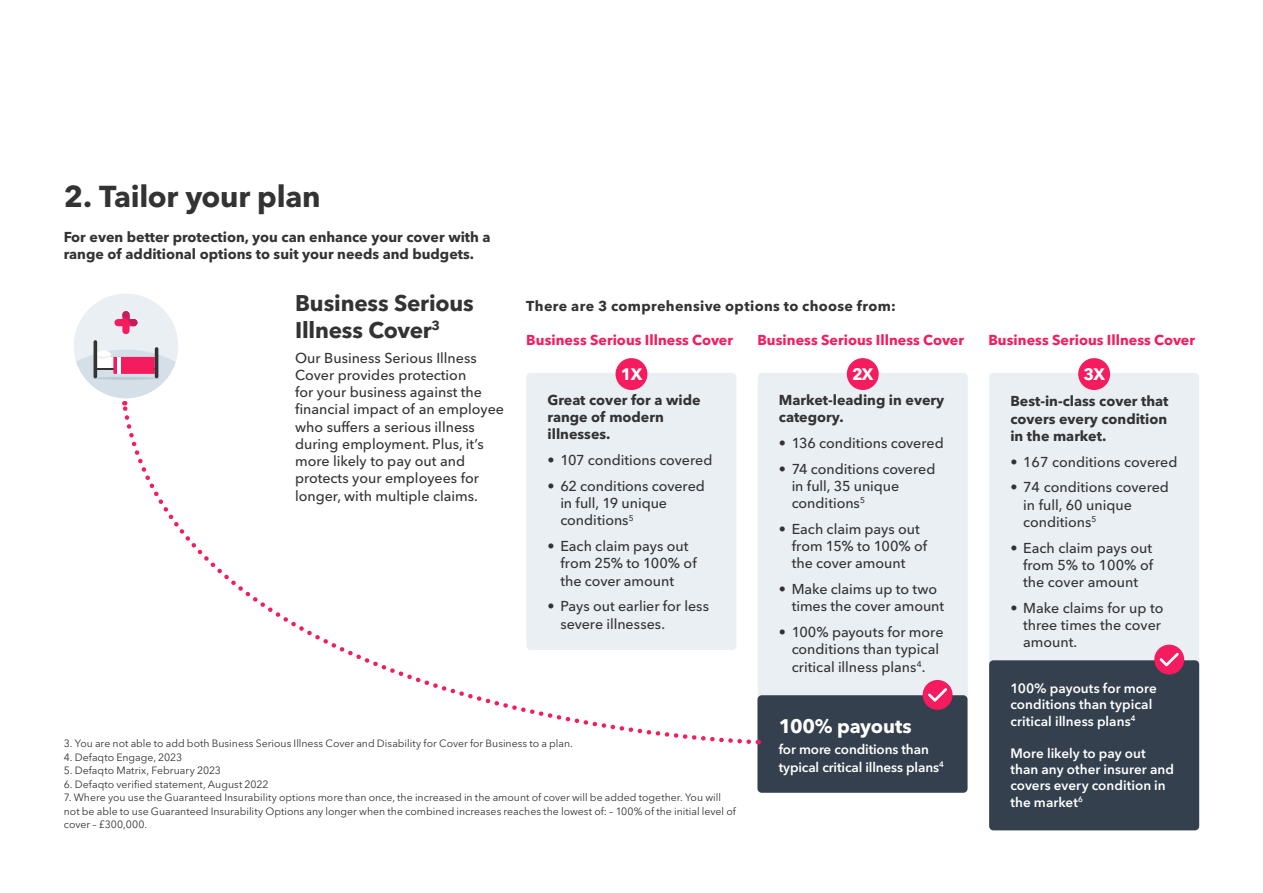
<style>
.page{position:relative;width:1263px;height:893px;background:#fff}
.page>*{position:absolute;margin:0;border:0;box-sizing:border-box;transform-origin:0 0}
.t1{font:700 30px "Avenir Next LT Pro";letter-spacing:-.01em;color:#333}
.t2{font:700 22.5px/27px "Avenir Next LT Pro";letter-spacing:-.01em;color:#333}
.t3{font:700 19.5px "Avenir Next LT Pro";letter-spacing:-.01em;color:#fff}
.t4{font:700 16.5px "Avenir Next LT Pro";color:#fff}
.t5{font:500 14.25px/17.2px "Avenir Next LT Pro";color:#333}
.t6{font:700 14.25px/17.2px "Avenir Next LT Pro";color:#333}
.t7{font:700 14.25px "Avenir Next LT Pro";letter-spacing:.005em;color:#f41c5e}
.t8{font:700 14.25px "Avenir Next LT Pro";letter-spacing:.025em;color:#333}
.t9{font:600 13.5px/16.2px "Avenir Next LT Pro";letter-spacing:.005em;color:#fff}
.t10{font:10.5px/13.5px "Avenir Next LT Pro";color:#333}
</style>
<div class="page">
<div style="left:74px;top:294px;width:104px;height:104px;background:#eaeff4;border-radius:50%"></div>
<hr style="left:94px;top:340px;width:3px;height:38px;background:#333;border-radius:2px">
<hr style="left:155px;top:347px;width:3px;height:31px;background:#333;border-radius:2px">
<svg style="left:114px;top:311px;width:23px;height:23px"></svg>
<div style="left:526px;top:373px;width:210px;height:277px;background:#eaeff4;border-radius:4px"></div>
<div style="left:758px;top:373px;width:210px;height:328px;background:#eaeff4;border-radius:4px"></div>
<div style="left:989px;top:373px;width:210px;height:297px;background:#eaeff4;border-radius:4px"></div>
<div style="left:615px;top:358px;width:32px;height:32px;background:#f41c5e;border-radius:50%"></div>
<div style="left:847px;top:358px;width:32px;height:32px;background:#f41c5e;border-radius:50%"></div>
<div style="left:1078px;top:358px;width:32px;height:32px;background:#f41c5e;border-radius:50%"></div>
<div style="left:757px;top:695px;width:210px;height:98px;background:#34404d;border-radius:4px"></div>
<div style="left:989px;top:660px;width:210px;height:170px;background:#34404d;border-radius:4px"></div>
<div style="left:923px;top:680px;width:29px;height:30px;background:#f41c5e;border-radius:50%"></div>
<svg style="left:928px;top:688px;width:19px;height:14px"></svg>
<div style="left:1154px;top:645px;width:30px;height:29px;background:#f41c5e;border-radius:50%"></div>
<svg style="left:1159px;top:653px;width:20px;height:13px"></svg>
<svg style="left:123px;top:405px;width:628px;height:339px"></svg>
<svg style="left:76px;top:349px;width:100px;height:56px"></svg>
<h1 class="t1" style="left:64px;top:178px;width:258px">2. Tailor your plan</h1>
<p class="t6" style="left:64px;top:228px;width:428px">For even better protection, you can enhance your cover with a range of additional options to suit your needs and budgets.</p>
<h2 class="t2" style="left:295px;top:289px;width:180px">Business Serious<br>Illness Cover<sup>3</sup></h2>
<p class="t5" style="left:295px;top:349px;width:210px">Our Business Serious Illness<br>Cover provides protection<br>for your business against the financial impact of an employee who suffers a serious illness during employment. Plus, it’s more likely to pay out and protects your employees for longer, with multiple claims.</p>
<p class="t8" style="left:526px;top:297px;width:371px">There are 3 comprehensive options to choose from:</p>
<p class="t7" style="left:526px;top:332px;width:208px">Business Serious Illness Cover</p>
<p class="t7" style="left:757px;top:332px;width:208px">Business Serious Illness Cover</p>
<p class="t7" style="left:988px;top:332px;width:208px">Business Serious Illness Cover</p>
<p class="t4" style="left:621px;top:364px;width:23px">1X</p>
<p class="t4" style="left:852px;top:364px;width:23px">2X</p>
<p class="t4" style="left:1083px;top:364px;width:23px">3X</p>
<p class="t6" style="left:548px;top:391px;width:155px">Great cover for a wide range of modern illnesses.</p>
<p class="t5" style="left:548px;top:452px;width:166px">• 107 conditions covered</p>
<p class="t5" style="left:560px;top:477px;width:146px;text-indent:-13px">• 62 conditions covered in full, 19 unique conditions<sup>5</sup></p>
<p class="t5" style="left:560px;top:538px;width:138px;text-indent:-13px">• Each claim pays out from 25% to 100% of the cover amount</p>
<p class="t5" style="left:560px;top:598px;width:150px;text-indent:-13px">• Pays out earlier for less severe illnesses.</p>
<p class="t6" style="left:779px;top:391px;width:167px">Market-leading in every category.</p>
<p class="t5" style="left:779px;top:434px;width:166px">• 136 conditions covered</p>
<p class="t5" style="left:792px;top:460px;width:145px;text-indent:-13px">• 74 conditions covered in full, 35 unique conditions<sup>5</sup></p>
<p class="t5" style="left:792px;top:520px;width:137px;text-indent:-13px">• Each claim pays out from 15% to 100% of the cover amount</p>
<p class="t5" style="left:792px;top:581px;width:154px;text-indent:-13px">• Make claims up to two times the cover amount</p>
<p class="t5" style="left:779px;top:624px;width:166px;text-align:center">• 100% payouts for more conditions than typical critical illness plans<sup>4</sup>.</p>
<p class="t6" style="left:1010px;top:393px;width:160px;text-align:justify">Best-in-class cover that covers every condition in the market.</p>
<p class="t5" style="left:1010px;top:453px;width:168px">• 167 conditions covered</p>
<p class="t5" style="left:1023px;top:479px;width:147px;text-indent:-13px">• 74 conditions covered in full, 60 unique conditions<sup>5</sup></p>
<p class="t5" style="left:1023px;top:539px;width:132px;text-align:justify;text-indent:-13px">• Each claim pays out from 5% to 100% of the cover amount</p>
<p class="t5" style="left:1023px;top:599px;width:142px;text-indent:-13px">• Make claims for up to three times the cover amount.</p>
<p class="t10" style="left:64px;top:737px;width:511px">3. You are not able to add both Business Serious Illness Cover and Disability for Cover for Business to a plan.</p>
<p class="t10" style="left:64px;top:750px;width:120px">4. Defaqto Engage, 2023</p>
<p class="t10" style="left:64px;top:764px;width:159px">5. Defaqto Matrix, February 2023</p>
<p class="t10" style="left:64px;top:777px;width:206px">6. Defaqto verified statement, August 2022</p>
<p class="t10" style="left:64px;top:791px;width:674px">7. Where you use the Guaranteed Insurability options more than once, the increased in the amount of cover will be added together. You will not be able to use Guaranteed Insurability Options any longer when the combined increases reaches the lowest of: – 100% of the initial level of cover – £300,000.</p>
<h3 class="t3" style="left:779px;top:714px;width:135px">100% payouts</h3>
<p class="t9" style="left:779px;top:741px;width:167px;line-height:17.2px">for more conditions than typical critical illness plans<sup>4</sup></p>
<p class="t9" style="left:1010px;top:680px;width:148px">100% payouts for more conditions than typical critical illness plans<sup>4</sup></p>
<p class="t9" style="left:1010px;top:745px;width:165px">More likely to pay out than any other insurer and covers every condition in the market<sup>6</sup></p>
</div>
